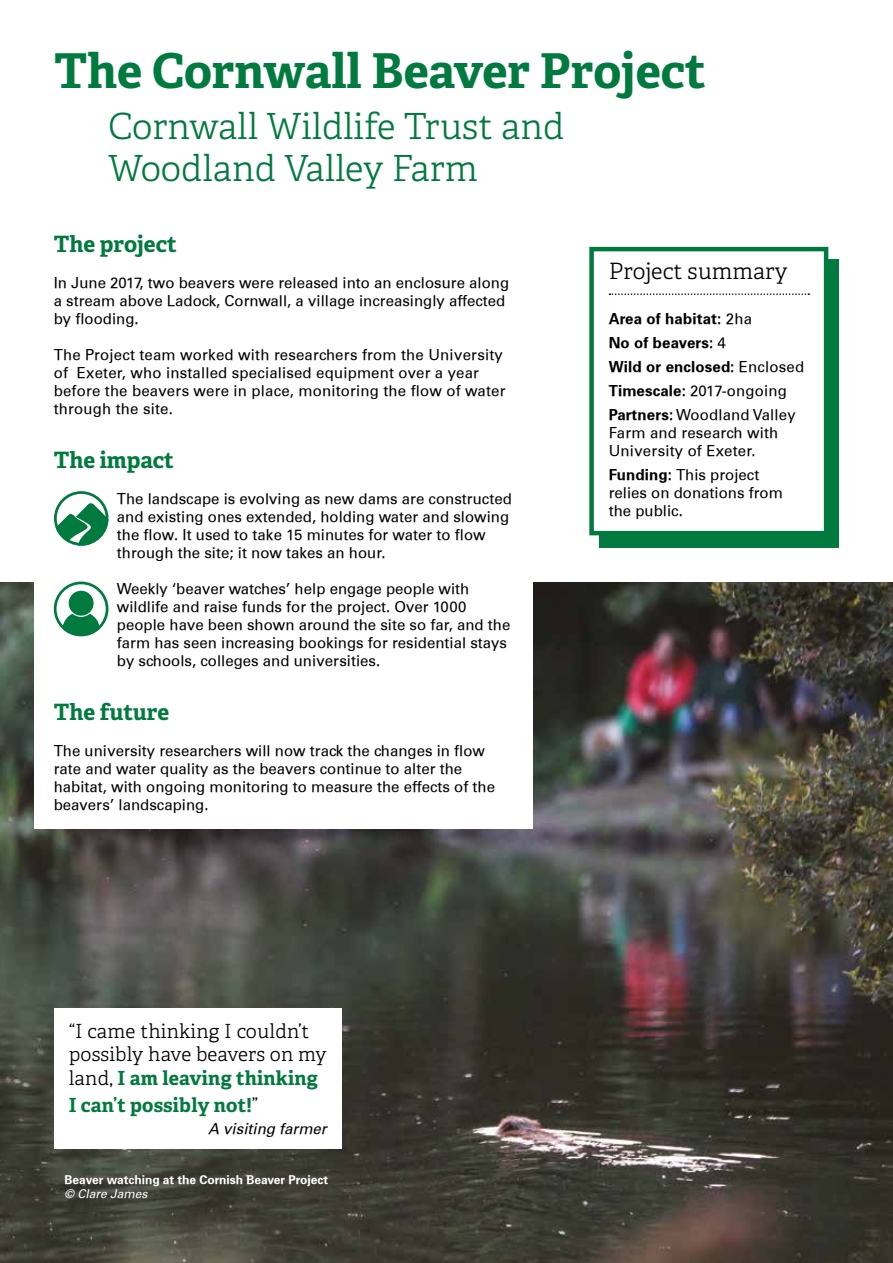
<style>
.page{position:relative;width:893px;height:1263px;background:#fff}
.page>*{position:absolute;margin:0;border:0;box-sizing:border-box;transform-origin:0 0}
.t1{font:700 48px "Adelle";color:#007a3e}
.t2{font:300 36px/42px "Adelle";color:#007a3e}
.t3{font:700 22.5px "Adelle";color:#007a3e}
.t4{font:300 22.5px "Adelle";color:#000}
.t5{font:300 19.5px/23.4px "Adelle";letter-spacing:.01em;color:#000}
.t6{font:700 19.5px "Adelle";letter-spacing:.01em;color:#007a3e}
.t7{font:15px/18px "Univers";color:#000}
.t8{font:700 15px/24px "Univers";letter-spacing:.01em;color:#000}
.t9{font:italic 15px "Univers";color:#000}
.t10{font:700 12px "Univers";color:#fff}
.t11{font:italic 12px "Univers";color:#fff}
.s1{font-weight:700;color:#007a3e}
.s2{font-weight:300;color:#000}
.s3{font-weight:400}
.s4{font-weight:700}
</style>
<div class="page">
<img style="left:0;top:583px;width:893px;height:680px">
<div style="left:600px;top:260px;width:239px;height:288px;background:#007a3e"></div>
<div style="left:592px;top:249px;width:234px;height:284px;background:#fff"></div>
<svg style="left:609px;top:293px;width:200px;height:2px"></svg>
<div style="left:589px;top:247px;width:239px;height:288px;border:4px solid #007a3e"></div>
<div style="left:34px;top:180px;width:498px;height:648px;background:#fff"></div>
<svg style="left:54px;top:502px;width:54px;height:44px"></svg>
<div style="left:54px;top:491px;width:54px;height:55px;border:3px solid #007a3e;border-radius:50%"></div>
<svg style="left:61px;top:613px;width:40px;height:23px"></svg>
<div style="left:68px;top:590px;width:26px;height:26px;background:#007a3e;border-radius:50%"></div>
<div style="left:67px;top:589px;width:28px;height:28px;border:1px solid #fff;border-radius:50%"></div>
<div style="left:54px;top:581px;width:54px;height:55px;border:3px solid #007a3e;border-radius:50%"></div>
<div style="left:54px;top:1008px;width:288px;height:141px;background:#fff"></div>
<h1 class="t1" style="left:54px;top:40px;width:654px">The Cornwall Beaver Project</h1>
<h2 class="t2" style="left:108px;top:104px;width:458px">Cornwall Wildlife Trust and<br>Woodland Valley Farm</h2>
<h3 class="t3" style="left:54px;top:230px;width:125px">The project</h3>
<p class="t7" style="left:54px;top:274px;width:457px">In June 2017, two beavers were released into an enclosure along a stream above Ladock, Cornwall, a village increasingly affected by flooding.</p>
<p class="t7" style="left:54px;top:346px;width:453px">The Project team worked with researchers from the University of Exeter, who installed specialised equipment over a year before the beavers were in place, monitoring the flow of water through the site.</p>
<h3 class="t3" style="left:54px;top:446px;width:122px">The impact</h3>
<p class="t7" style="left:117px;top:490px;width:396px">The landscape is evolving as new dams are constructed and existing ones extended, holding water and slowing the flow. It used to take 15 minutes for water to flow through the site; it now takes an hour.</p>
<p class="t7" style="left:117px;top:580px;width:395px">Weekly ‘beaver watches’ help engage people with wildlife and raise funds for the project. Over 1000 people have been shown around the site so far, and the farm has seen increasing bookings for residential stays by schools, colleges and universities.</p>
<h3 class="t3" style="left:54px;top:698px;width:117px">The future</h3>
<p class="t7" style="left:54px;top:742px;width:443px">The university researchers will now track the changes in flow rate and water quality as the beavers continue to alter the habitat, with ongoing monitoring to measure the effects of the beavers’ landscaping.</p>
<h3 class="t5" style="left:69px;top:1018px;width:259px">“I came thinking I couldn’t possibly have beavers on my land, <span class="s1">I am leaving thinking</span></h3>
<h3 class="t6" style="left:69px;top:1092px;width:191px">I can’t possibly not!<span class="s2">”</span></h3>
<p class="t9" style="left:208px;top:1120px;width:120px">A visiting farmer</p>
<p class="t10" style="left:65px;top:1172px;width:265px">Beaver watching at the Cornish Beaver Project</p>
<p class="t11" style="left:65px;top:1187px;width:84px">© Clare James</p>
<h3 class="t4" style="left:609px;top:255px;width:180px">Project summary</h3>
<p class="t8" style="left:609px;top:307px;width:197px">Area of habitat: <span class="s3">2ha<br></span>No of beavers: <span class="s3">4<br></span>Wild or enclosed: <span class="s3">Enclosed<br></span>Timescale: <span class="s3">2017-ongoing<br></span>Partners: <span class="s3">Woodland Valley</span></p>
<p class="t7" style="left:609px;top:423px;width:171px">Farm and research with<br>University of Exeter.</p>
<p class="t7" style="left:609px;top:465px;width:176px"><span class="s4">Funding:</span> This project relies on donations from the public.</p>
</div>
